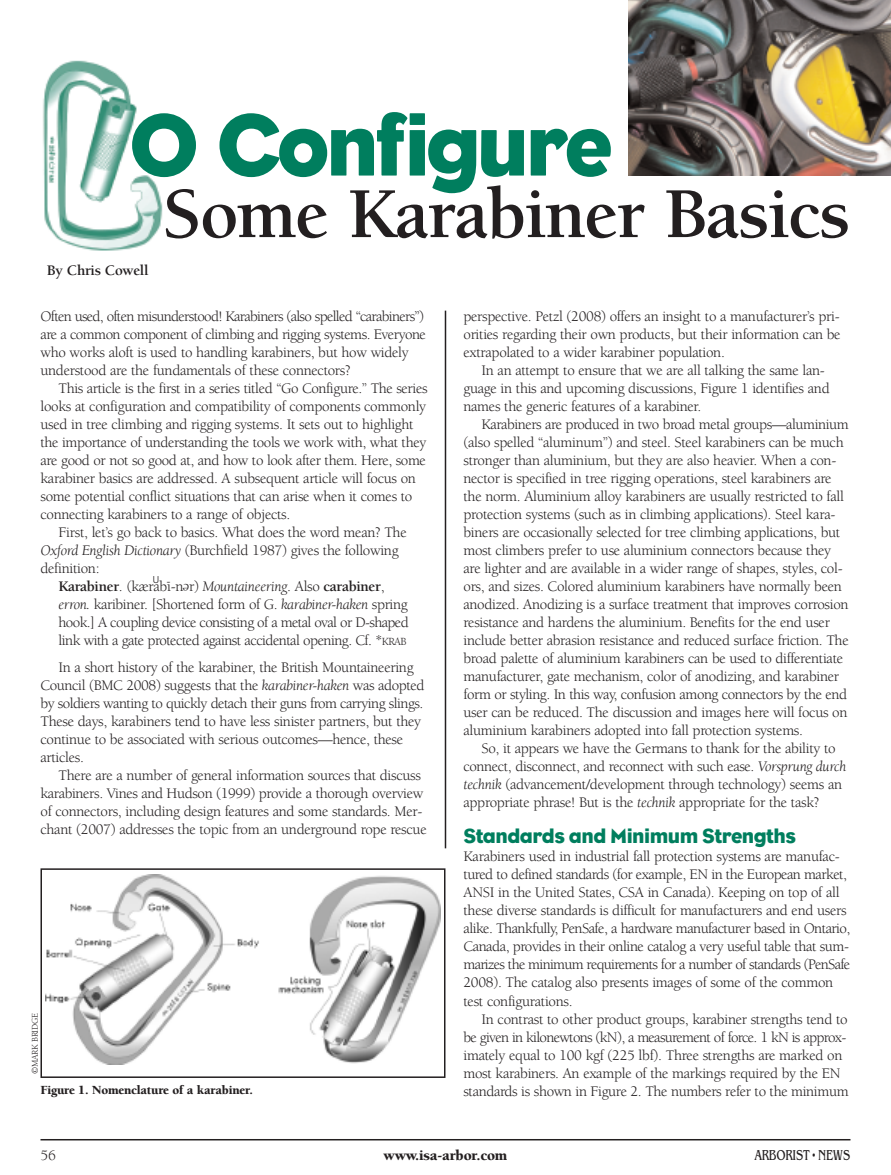
<style>
.page{position:relative;width:891px;height:1175px;background:#fff}
.page>*{position:absolute;margin:0;border:0;box-sizing:border-box;transform-origin:0 0}
.t1{font:90px "Bureau Eagle";letter-spacing:-.045em;color:#007e5e}
.t2{font:700 73.5px "Berkeley";letter-spacing:-.02em;color:#231f20}
.t3{font:21px "Bureau Eagle";letter-spacing:-.025em;color:#007e5e}
.t4{font:15px/18px "Berkeley";letter-spacing:-.02em;color:#231f20}
.t5{font:900 15px "Berkeley";letter-spacing:-.015em;color:#231f20}
.t6{font:15px "Benguiat";letter-spacing:-.02em;color:#231f20;scale:.77 1}
.t7{font:700 15px "Berkeley";letter-spacing:-.02em;color:#231f20}
.t8{font:300 15px "Futura";color:#231f20}
.t9{font:900 12.75px "Berkeley";letter-spacing:-.015em;color:#231f20}
.t10{font:9px "Berkeley";letter-spacing:-.02em;color:#231f20}
.s1{font-style:italic}
.s2{font-weight:700}
.s3{color:#fff}
.s4{font-size:11.25px}
</style>
<div class="page">
<hr style="left:445px;top:310px;width:1px;height:538px;background:#231f20">
<hr style="left:40px;top:1138px;width:810px;height:2px;background:#231f20">
<img style="left:628px;top:0;width:263px;height:175px">
<img style="left:43px;top:60px;width:120px;height:191px">
<img style="left:45px;top:874px;width:395px;height:190px">
<div style="left:40px;top:868px;width:406px;height:209px;border:2px solid #231f20"></div>
<h1 class="t1" style="left:129px;top:92px;width:485px">O Configure</h1>
<h2 class="t2" style="left:162px;top:185px;width:690px">Some Karabiner Basics</h2>
<p class="t7" style="left:47px;top:264px;width:103px">By Chris Cowell</p>
<p class="t4" style="left:40px;top:309px;width:387px">Often used, often misunderstood! Karabiners (also spelled “carabiners”) are a common component of climbing and rigging systems. Everyone who works aloft is used to handling karabiners, but how widely understood are the fundamentals of these connectors?</p>
<p class="t4" style="left:40px;top:381px;width:389px;text-indent:18px">This article is the first in a series titled “Go Configure.” The series looks at configuration and compatibility of components commonly used in tree climbing and rigging systems. It sets out to highlight the importance of understanding the tools we work with, what they are good or not so good at, and how to look after them. Here, some karabiner basics are addressed. A subsequent article will focus on some potential conflict situations that can arise when it comes to connecting karabiners to a range of objects.</p>
<p class="t4" style="left:59px;top:525px;width:350px">First, let’s go back to basics. What does the word mean? The</p>
<p class="t4" style="left:40px;top:543px;width:360px"><span class="s1">Oxford English Dictionary</span> (Burchfield 1987) gives the following</p>
<p class="t4" style="left:40px;top:561px;width:61px">definition:</p>
<p class="t4" style="left:58px;top:578px;width:142px"><span class="s2">Karabiner</span>. (kærabi-n<span class="s3">e</span>r)</p>
<p class="t8" style="left:153px;top:572px;width:19px">u -</p>
<p class="t4" style="left:58px;top:579px;width:352px;text-indent:95px"><span class="s3">? ? ?</span> <span class="s1">Mountaineering</span>. Also <span class="s2">carabiner</span>, <span class="s1">erron.</span> karibiner. [Shortened form of G. <span class="s1">karabiner-haken</span> spring hook.] A coupling device consisting of a metal oval or D-shaped link with a gate protected against accidental opening. Cf. *<span class="s4">KRAB</span></p>
<p class="t4" style="left:40px;top:660px;width:386px;text-indent:18px">In a short history of the karabiner, the British Mountaineering Council (BMC 2008) suggests that the <span class="s1">karabiner-haken</span> was adopted by soldiers wanting to quickly detach their guns from carrying slings.<br>These days, karabiners tend to have less sinister partners, but they continue to be associated with serious outcomes—hence, these articles.</p>
<p class="t4" style="left:40px;top:768px;width:388px;text-indent:18px">There are a number of general information sources that discuss karabiners. Vines and Hudson (1999) provide a thorough overview of connectors, including design features and some standards. Mer&shy;chant (2007) addresses the topic from an underground rope rescue</p>
<p class="t10" style="left:31px;top:1074px;width:63px;rotate:-90deg">©MARK BRIDGE</p>
<p class="t9" style="left:40px;top:1084px;width:214px">Figure 1. Nomenclature of a karabiner.</p>
<p class="t4" style="left:464px;top:309px;width:379px;text-align:justify">perspective. Petzl (2008) offers an insight to a manufacturer’s pri&shy;orities regarding their own products, but their information can be extrapolated to a wider karabiner population.</p>
<p class="t4" style="left:464px;top:363px;width:368px;text-indent:18px">In an attempt to ensure that we are all talking the same lan&shy;guage in this and upcoming discussions, Figure 1 identifies and names the generic features of a karabiner.</p>
<p class="t4" style="left:464px;top:417px;width:387px;text-indent:18px">Karabiners are produced in two broad metal groups—aluminium (also spelled “aluminum”) and steel. Steel karabiners can be much stronger than aluminium, but they are also heavier. When a con&shy;nector is specified in tree rigging operations, steel karabiners are the norm. Aluminium alloy karabiners are usually restricted to fall protection systems (such as in climbing applications). Steel kara&shy;biners are occasionally selected for tree climbing applications, but most climbers prefer to use aluminium connectors because they are lighter and are available in a wider range of shapes, styles, col&shy;ors, and sizes. Colored aluminium karabiners have normally been anodized. Anodizing is a surface treatment that improves corrosion resistance and hardens the aluminium. Benefits for the end user include better abrasion resistance and reduced surface friction. The broad palette of aluminium karabiners can be used to differentiate manufacturer, gate mechanism, color of anodizing, and karabiner form or styling. In this way, confusion among connectors by the end user can be reduced. The discussion and images here will focus on aluminium karabiners adopted into fall protection systems.</p>
<p class="t4" style="left:463px;top:741px;width:384px;text-indent:18px">So, it appears we have the Germans to thank for the ability to connect, disconnect, and reconnect with such ease. <span class="s1">Vorsprung durch technik</span> (advancement/development through technology) seems an appropriate phrase! But is the <span class="s1">technik</span> appropriate for the task?</p>
<h3 class="t3" style="left:464px;top:824px;width:334px">Standards and Minimum Strengths</h3>
<p class="t4" style="left:464px;top:849px;width:388px">Karabiners used in industrial fall protection systems are manufac&shy;tured to defined standards (for example, EN in the European market, ANSI in the United States, CSA in Canada). Keeping on top of all these diverse standards is difficult for manufacturers and end users alike. Thankfully, PenSafe, a hardware manufacturer based in Ontario, Canada, provides in their online catalog a very useful table that sum&shy;marizes the minimum requirements for a number of standards (PenSafe 2008). The catalog also presents images of some of the common test configurations.</p>
<p class="t4" style="left:464px;top:1011px;width:387px;text-indent:18px">In contrast to other product groups, karabiner strengths tend to be given in kilonewtons (kN), a measurement of force. 1 kN is approx&shy;imately equal to 100 kgf (225 lbf). Three strengths are marked on most karabiners. An example of the markings required by the EN standards is shown in Figure 2. The numbers refer to the minimum</p>
<p class="t4" style="left:40px;top:1147px;width:17px">56</p>
<p class="t5" style="left:384px;top:1149px;width:125px">www.isa-arbor.com</p>
<p class="t6" style="left:754px;top:1145px;width:126px">ARBORIST • NEWS</p>
</div>
